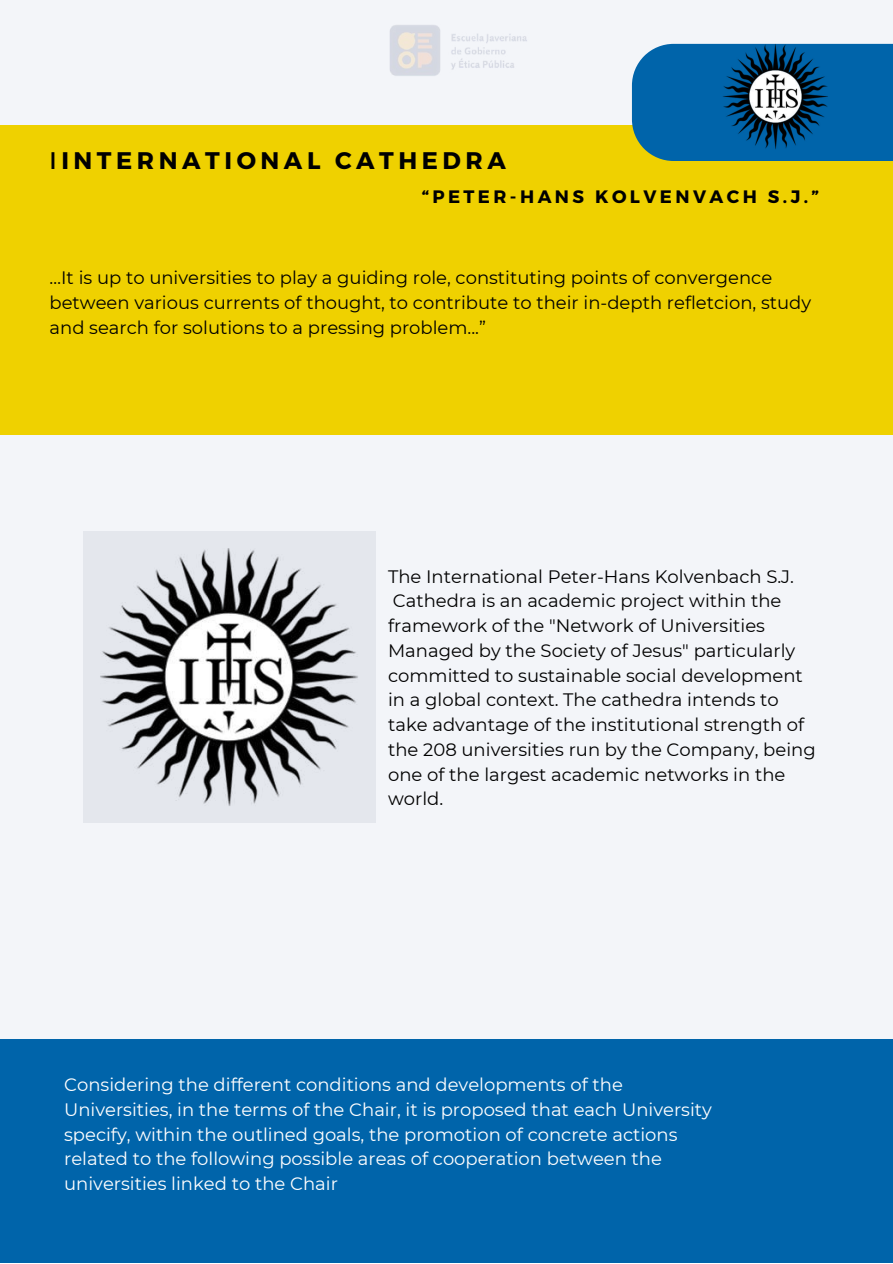
<style>
.page{position:relative;width:893px;height:1264px;background:#fff}
.page>*{position:absolute;margin:0;border:0;box-sizing:border-box;transform-origin:0 0}
.t1{font:700 24px "Montserrat";letter-spacing:.19em;color:#000}
.t2{font:18px/24.8px "Montserrat";color:#000}
.t3{font:18px/24.8px "Montserrat";color:#fff}
.t4{font:700 18px "Montserrat";letter-spacing:.19em;color:#000}
.s1{font-weight:400}
</style>
<div class="page">
<div style="left:0;top:0;width:892px;height:1262px;background:#f3f5f9"></div>
<div style="left:0;top:125px;width:892px;height:309px;background:#efd100"></div>
<div style="left:632px;top:44px;width:260px;height:117px;background:#0064aa"></div>
<img style="left:722px;top:44px;width:106px;height:105px;border-radius:31px">
<div style="left:83px;top:531px;width:292px;height:291px;background:#e4e7ed"></div>
<img style="left:100px;top:548px;width:258px;height:258px;border-radius:76px">
<div style="left:0;top:1039px;width:892px;height:223px;background:#0064aa"></div>
<img style="left:390px;top:25px;width:137px;height:51px">
<h1 class="t1" style="left:50px;top:144px;width:458px"><span class="s1">I</span>INTERNATIONAL CATHEDRA</h1>
<p class="t4" style="left:422px;top:184px;width:398px">“PETER-HANS KOLVENVACH S.J.”</p>
<p class="t2" style="left:50px;top:265px;width:763px">…It is up to universities to play a guiding role, constituting points of convergence between various currents of thought, to contribute to their in-depth refletcion, study and search for solutions to a pressing problem...”</p>
<p class="t2" style="left:388px;top:564px;width:429px">The International Peter-Hans Kolvenbach S.J.<br>Cathedra is an academic project within the framework of the "Network of Universities Managed by the Society of Jesus" particularly committed to sustainable social development in a global context. The cathedra intends to take advantage of the institutional strength of the 208 universities run by the Company, being one of the largest academic networks in the world.</p>
<p class="t3" style="left:64px;top:1072px;width:649px">Considering the different conditions and developments of the Universities, in the terms of the Chair, it is proposed that each University specify, within the outlined goals, the promotion of concrete actions related to the following possible areas of cooperation between the universities linked to the Chair</p>
</div>
